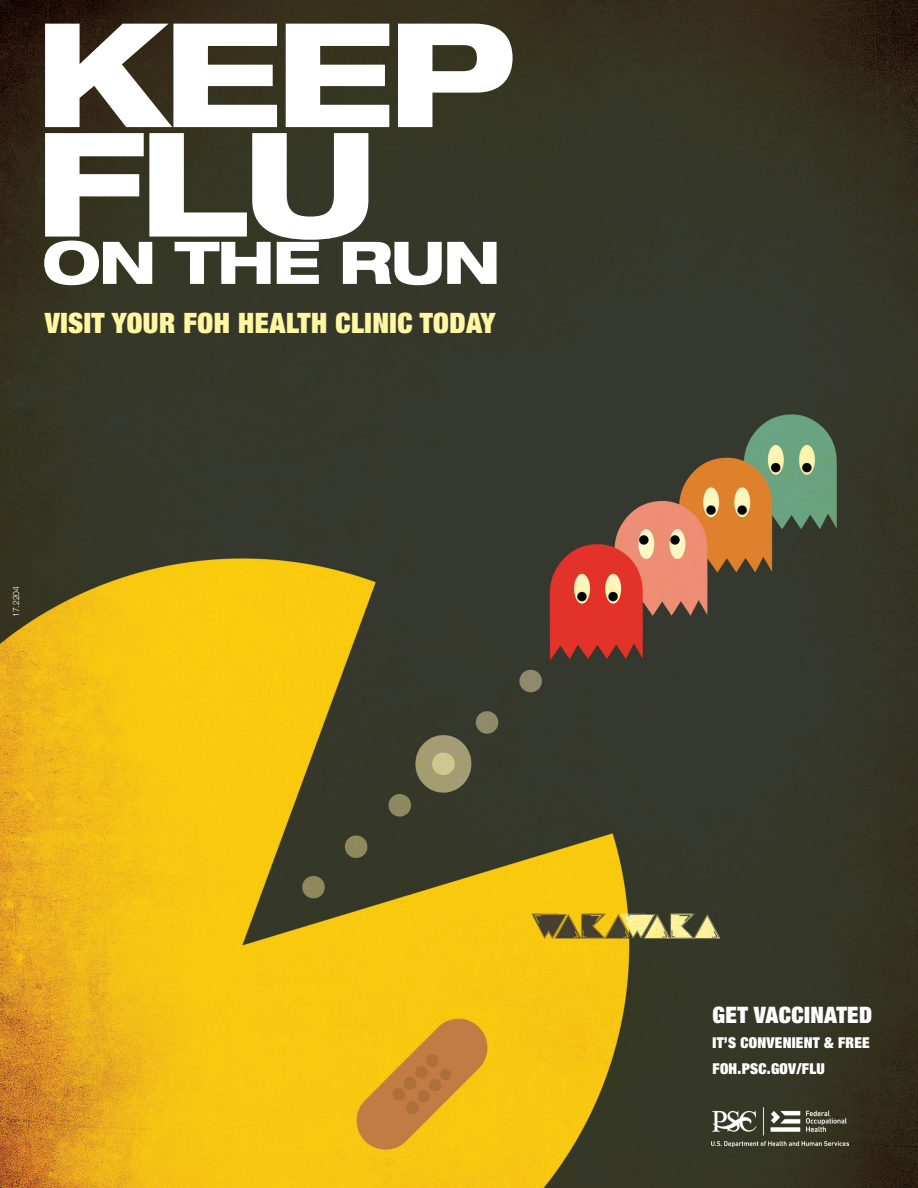
<style>
.page{position:relative;width:918px;height:1188px;background:#fff}
.page>*{position:absolute;margin:0;border:0;box-sizing:border-box;transform-origin:0 0}
.t1{font:800 expanded 144.9px/109.5px "Helvetica Neue LT Std";letter-spacing:-.04em;color:#fff}
.t2{font:800 expanded 58.95px "Helvetica Neue LT Std";letter-spacing:-.04em;color:#fff}
.t3{font:900 condensed 28.2px "Helvetica Neue LT Std";letter-spacing:.015em;color:#fff7a2}
.t4{font:900 condensed 22.8px "Helvetica Neue LT Std";letter-spacing:.015em;color:#fff}
.t5{font:900 condensed 15px "Helvetica Neue LT Std";letter-spacing:.015em;color:#fff}
.t6{font:300 8.7px "Helvetica Neue";color:#fff}
</style>
<div class="page">
<img style="left:0;top:0;width:918px;height:1188px">
<img style="left:712px;top:1108px;width:137px;height:38px">
<p class="t1" style="left:35px;top:16px;width:483px">KEEP<br>FLU</p>
<p class="t2" style="left:42px;top:225px;width:460px">ON THE RUN</p>
<p class="t3" style="left:45px;top:305px;width:453px">VISIT YOUR FOH HEALTH CLINIC TODAY</p>
<p class="t6" style="left:9px;top:617px;width:33px;rotate:-90deg">17.2204</p>
<p class="t4" style="left:713px;top:1000px;width:161px">GET VACCINATED</p>
<p class="t5" style="left:713px;top:1033px;width:159px">IT’S CONVENIENT &amp; FREE</p>
<p class="t5" style="left:713px;top:1059px;width:114px">FOH.PSC.GOV/FLU</p>
</div>
